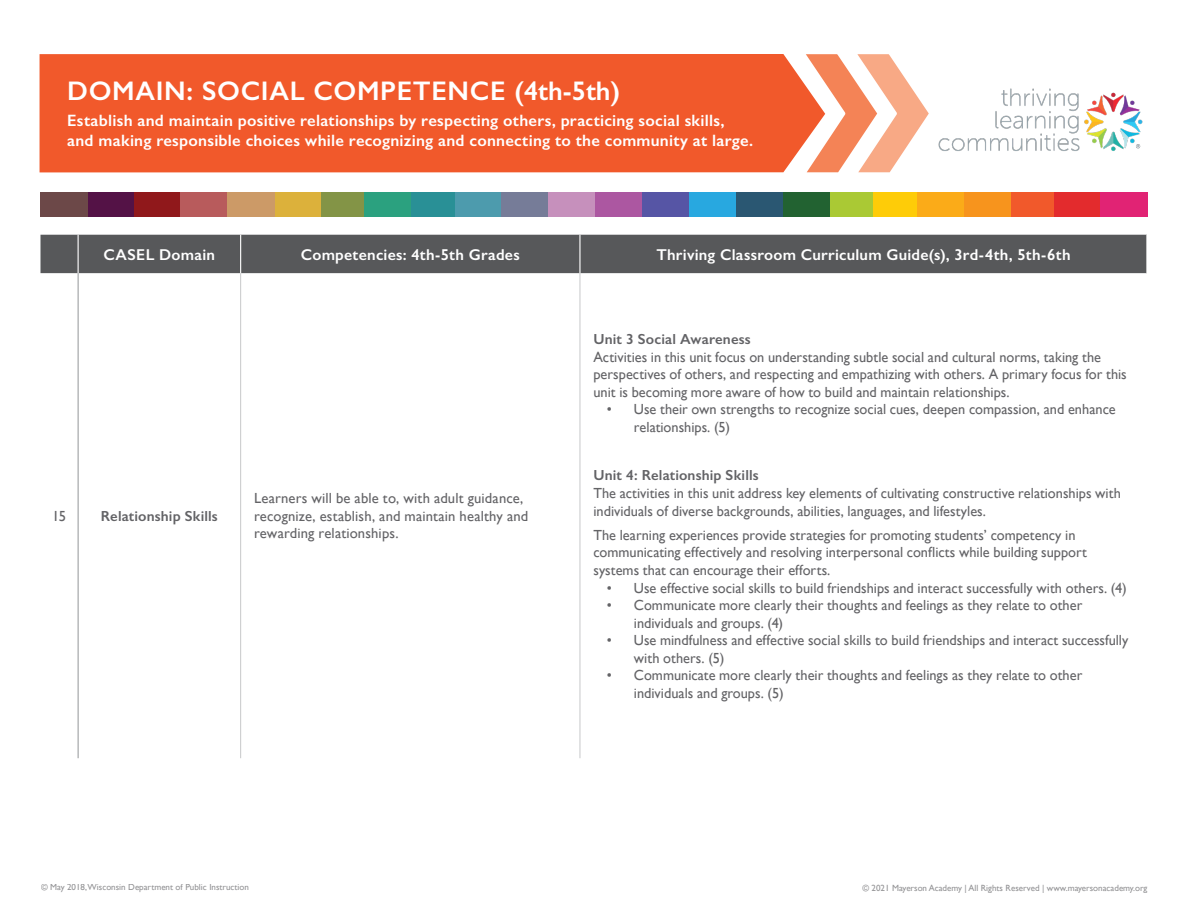
<style>
.page{position:relative;width:1188px;height:918px;background:#fff}
.page>*{position:absolute;margin:0;border:0;box-sizing:border-box;transform-origin:0 0}
.t1{font:600 27px "Gill Sans";letter-spacing:.025em;color:#fff}
.Standard_copy{font:600 16.5px/19.8px "Gill Sans";letter-spacing:.015em;color:#fff}
.Standard_copy-2{font:600 15.75px "Gill Sans";letter-spacing:.02em;color:#fff}
.Standard_copy-3{font:14.7px/17.5px "Gill Sans";color:#636366}
.Standard_copy-4{font:600 14.7px "Gill Sans";letter-spacing:.01em;color:#636366}
.t2{font:9px "Gill Sans";color:#636366}
</style>
<div class="page">
<div style="left:40px;top:235px;width:1106px;height:38px;background:#57585a"></div>
<hr style="left:240px;top:273px;width:1px;height:485px;background:#c7c8ca">
<hr style="left:580px;top:273px;width:1px;height:485px;background:#c7c8ca">
<hr style="left:78px;top:273px;width:1px;height:485px;background:#939598">
<hr style="left:78px;top:235px;width:1px;height:38px;background:#fff">
<hr style="left:240px;top:235px;width:1px;height:38px;background:#fff">
<hr style="left:579px;top:235px;width:2px;height:38px;background:#fff">
<div style="left:320px;top:192px;width:44px;height:24px;background:#839446"></div>
<div style="left:830px;top:192px;width:43px;height:24px;background:#aac934"></div>
<div style="left:873px;top:192px;width:44px;height:24px;background:#fecc08"></div>
<div style="left:1011px;top:192px;width:43px;height:24px;background:#f1592b"></div>
<div style="left:87px;top:192px;width:48px;height:24px;background:#541246"></div>
<div style="left:963px;top:192px;width:48px;height:24px;background:#f7941d"></div>
<div style="left:642px;top:192px;width:47px;height:24px;background:#5655a5"></div>
<div style="left:548px;top:192px;width:48px;height:24px;background:#c690bc"></div>
<div style="left:596px;top:192px;width:46px;height:24px;background:#ac57a1"></div>
<div style="left:410px;top:192px;width:46px;height:24px;background:#299096"></div>
<div style="left:917px;top:192px;width:46px;height:24px;background:#fbab18"></div>
<div style="left:274px;top:192px;width:46px;height:24px;background:#dcb13b"></div>
<div style="left:135px;top:192px;width:46px;height:24px;background:#90181b"></div>
<div style="left:181px;top:192px;width:46px;height:24px;background:#b85b5c"></div>
<div style="left:455px;top:192px;width:47px;height:24px;background:#4d9bad"></div>
<div style="left:1054px;top:192px;width:46px;height:24px;background:#e32b2d"></div>
<div style="left:227px;top:192px;width:47px;height:24px;background:#cc9a67"></div>
<div style="left:689px;top:192px;width:47px;height:24px;background:#28a8e0"></div>
<div style="left:40px;top:192px;width:48px;height:24px;background:#6c4848"></div>
<div style="left:736px;top:192px;width:47px;height:24px;background:#2a5772"></div>
<div style="left:364px;top:192px;width:46px;height:24px;background:#2ba17f"></div>
<div style="left:783px;top:192px;width:47px;height:24px;background:#226231"></div>
<div style="left:1100px;top:192px;width:48px;height:24px;background:#e12374"></div>
<div style="left:502px;top:192px;width:46px;height:24px;background:#767c98"></div>
<div style="left:40px;top:54px;width:766px;height:118px;background:#f1592b"></div>
<svg style="left:806px;top:54px;width:123px;height:118px"></svg>
<img style="left:938px;top:88px;width:205px;height:63px">
<p class="t1" style="left:67px;top:74px;width:555px">DOMAIN: SOCIAL COMPETENCE (4th-5th)</p>
<p class="Standard_copy" style="left:67px;top:111px;width:688px">Establish and maintain positive relationships by respecting others, practicing social skills, and making responsible choices while recognizing and connecting to the community at large.</p>
<p class="Standard_copy-2" style="left:104px;top:245px;width:113px">CASEL Domain</p>
<p class="Standard_copy-2" style="left:301px;top:245px;width:221px">Competencies: 4th-5th Grades</p>
<p class="Standard_copy-2" style="left:656px;top:245px;width:416px">Thriving Classroom Curriculum Guide(s), 3rd-4th, 5th-6th</p>
<p class="Standard_copy-3" style="left:52px;top:507px;width:15px">15</p>
<p class="Standard_copy-4" style="left:101px;top:507px;width:119px">Relationship Skills</p>
<p class="Standard_copy-3" style="left:254px;top:489px;width:276px">Learners will be able to, with adult guidance, recognize, establish, and maintain healthy and rewarding relationships.</p>
<p class="Standard_copy-4" style="left:593px;top:330px;width:159px">Unit 3 Social Awareness</p>
<p class="Standard_copy-3" style="left:593px;top:348px;width:535px">Activities in this unit focus on understanding subtle social and cultural norms, taking the perspectives of others, and respecting and empathizing with others. A primary focus for this unit is becoming more aware of how to build and maintain relationships.</p>
<p class="Standard_copy-3" style="left:634px;top:400px;width:483px;text-indent:-27px">• Use their own strengths to recognize social cues, deepen compassion, and enhance relationships. (5)</p>
<p class="Standard_copy-4" style="left:593px;top:467px;width:167px">Unit 4: Relationship Skills</p>
<p class="Standard_copy-3" style="left:593px;top:484px;width:529px">The activities in this unit address key elements of cultivating constructive relationships with individuals of diverse backgrounds, abilities, languages, and lifestyles.</p>
<p class="Standard_copy-3" style="left:593px;top:526px;width:495px">The learning experiences provide strategies for promoting students’ competency in communicating effectively and resolving interpersonal conflicts while building support systems that can encourage their efforts.</p>
<p class="Standard_copy-3" style="left:607px;top:579px;width:521px">• Use effective social skills to build friendships and interact successfully with others. (4)</p>
<p class="Standard_copy-3" style="left:634px;top:596px;width:450px;text-indent:-27px">• Communicate more clearly their thoughts and feelings as they relate to other individuals and groups. (4)</p>
<p class="Standard_copy-3" style="left:634px;top:631px;width:496px;text-indent:-27px">• Use mindfulness and effective social skills to build friendships and interact successfully with others. (5)</p>
<p class="Standard_copy-3" style="left:634px;top:666px;width:450px;text-indent:-27px">• Communicate more clearly their thoughts and feelings as they relate to other individuals and groups. (5)</p>
<p class="t2" style="left:41px;top:882px;width:209px">© May 2018,Wisconsin Department of Public Instruction</p>
<p class="t2" style="left:862px;top:882px;width:287px">© 2021 Mayerson Academy | All Rights Reserved | www.mayersonacademy.org</p>
</div>
